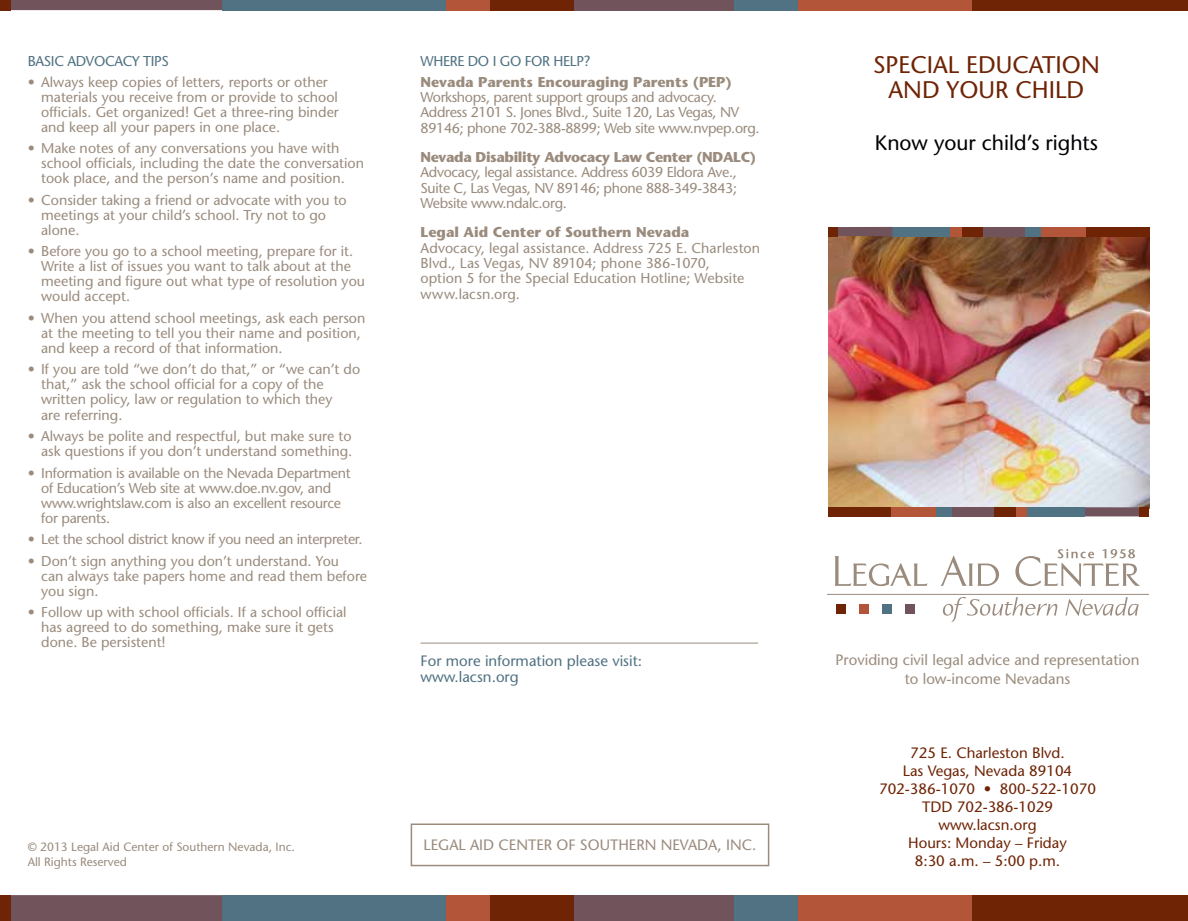
<style>
.page{position:relative;width:1188px;height:921px;background:#fff}
.page>*{position:absolute;margin:0;border:0;box-sizing:border-box;transform-origin:0 0}
.t1{font:500 24px/25.2px "Stone Sans Std";color:#6e2405;text-align:center}
.t2{font:500 21px "Stone Sans Std";color:#000104}
.t3{font:500 15px/18px "Stone Sans Std";color:#6e2405;text-align:center}
.t4{font:500 15px/19.8px "Stone Sans Std";color:#9a8b7d;text-align:center}
.t5{font:500 15px/16.5px "Stone Sans Std";color:#507282}
.t6{font:500 14.25px/15px "Stone Sans Std";color:#9a8b7d}
.t7{font:500 14.25px/15.3px "Stone Sans Std";letter-spacing:-.025em;color:#9a8b7d}
.t8{font:500 14.25px/15px "Stone Sans Std";letter-spacing:-.02em;color:#9a8b7d}
.t9{font:700 14.25px "Stone Sans Std";color:#9a8b7d}
.t10{font:700 14.25px "Stone Sans Std";letter-spacing:-.025em;color:#9a8b7d}
.t11{font:500 14.25px "Stone Sans Std";letter-spacing:-.025em;color:#507282}
.t12{font:500 12px/15px "Stone Sans Std";color:#9a8b7d}
</style>
<div class="page">
<img style="left:828px;top:236px;width:321px;height:271px">
<div style="left:971px;top:895px;width:217px;height:25px;background:#6e2405"></div>
<div style="left:797px;top:895px;width:174px;height:25px;background:#b25538"></div>
<div style="left:733px;top:895px;width:64px;height:25px;background:#507282"></div>
<div style="left:574px;top:895px;width:159px;height:25px;background:#71535c"></div>
<div style="left:489px;top:895px;width:85px;height:25px;background:#6e2405"></div>
<div style="left:445px;top:895px;width:44px;height:25px;background:#b25538"></div>
<div style="left:222px;top:895px;width:224px;height:25px;background:#507282"></div>
<div style="left:10px;top:894px;width:212px;height:26px;background:#71535c"></div>
<div style="left:0;top:894px;width:11px;height:26px;background:#6e2405"></div>
<div style="left:971px;top:0;width:217px;height:10px;background:#6e2405"></div>
<div style="left:793px;top:0;width:178px;height:10px;background:#b25538"></div>
<div style="left:733px;top:0;width:64px;height:10px;background:#507282"></div>
<div style="left:574px;top:0;width:159px;height:10px;background:#71535c"></div>
<div style="left:489px;top:0;width:85px;height:10px;background:#6e2405"></div>
<div style="left:445px;top:0;width:44px;height:10px;background:#b25538"></div>
<div style="left:222px;top:0;width:224px;height:10px;background:#507282"></div>
<div style="left:11px;top:0;width:211px;height:10px;background:#71535c"></div>
<div style="left:0;top:0;width:11px;height:10px;background:#6e2405"></div>
<div style="left:1086px;top:227px;width:63px;height:9px;background:#6e2405"></div>
<div style="left:1040px;top:227px;width:46px;height:9px;background:#b25538"></div>
<div style="left:1024px;top:227px;width:17px;height:9px;background:#507282"></div>
<div style="left:983px;top:227px;width:41px;height:9px;background:#71535c"></div>
<div style="left:961px;top:227px;width:22px;height:9px;background:#6e2405"></div>
<div style="left:950px;top:227px;width:11px;height:9px;background:#b25538"></div>
<div style="left:892px;top:227px;width:58px;height:9px;background:#507282"></div>
<div style="left:838px;top:227px;width:54px;height:9px;background:#71535c"></div>
<div style="left:828px;top:227px;width:10px;height:9px;background:#6e2405"></div>
<div style="left:828px;top:507px;width:63px;height:9px;background:#6e2405"></div>
<div style="left:891px;top:507px;width:46px;height:9px;background:#b25538"></div>
<div style="left:936px;top:507px;width:17px;height:9px;background:#507282"></div>
<div style="left:953px;top:507px;width:41px;height:9px;background:#71535c"></div>
<div style="left:994px;top:507px;width:22px;height:9px;background:#6e2405"></div>
<div style="left:1016px;top:507px;width:11px;height:9px;background:#b25538"></div>
<div style="left:1027px;top:507px;width:58px;height:9px;background:#507282"></div>
<div style="left:1085px;top:507px;width:54px;height:9px;background:#71535c"></div>
<div style="left:1139px;top:507px;width:10px;height:9px;background:#6e2405"></div>
<div style="left:411px;top:823px;width:358px;height:43px;border:2px solid #9a8b7d"></div>
<hr style="left:421px;top:642px;width:337px;height:1px;background:#9a8b7d">
<svg style="left:835px;top:556px;width:92px;height:30px"></svg>
<svg style="left:941px;top:555px;width:59px;height:30px"></svg>
<svg style="left:943px;top:597px;width:115px;height:25px"></svg>
<svg style="left:1065px;top:597px;width:74px;height:19px"></svg>
<div style="left:836px;top:604px;width:10px;height:10px;background:#6e2405"></div>
<div style="left:859px;top:604px;width:9px;height:10px;background:#b25538"></div>
<div style="left:882px;top:604px;width:9px;height:10px;background:#507282"></div>
<div style="left:905px;top:604px;width:9px;height:10px;background:#71535c"></div>
<hr style="left:827px;top:593px;width:322px;height:1px;background:#9a8b7d">
<svg style="left:1015px;top:549px;width:125px;height:37px"></svg>
<p class="t11" style="left:28px;top:53px;width:143px">BASIC ADVOCACY TIPS</p>
<p class="t6" style="left:41px;top:74px;width:299px;text-indent:-13px">• Always keep copies of letters, reports or other materials you receive from or provide to school officials. Get organized! Get a three-ring binder and keep all your papers in one place.</p>
<p class="t6" style="left:41px;top:141px;width:324px;text-indent:-13px">• Make notes of any conversations you have with school officials, including the date the conversation took place, and the person’s name and position.</p>
<p class="t6" style="left:41px;top:192px;width:307px;text-indent:-13px">• Consider taking a friend or advocate with you to meetings at your child’s school. Try not to go alone.</p>
<p class="t6" style="left:41px;top:244px;width:325px;text-indent:-13px">• Before you go to a school meeting, prepare for it.<br>Write a list of issues you want to talk about at the meeting and figure out what type of resolution you would accept.</p>
<p class="t6" style="left:41px;top:310px;width:326px;text-indent:-13px">• When you attend school meetings, ask each person at the meeting to tell you their name and position, and keep a record of that information.</p>
<p class="t6" style="left:41px;top:362px;width:320px;text-indent:-13px">• If you are told “we don’t do that,” or “we can’t do that,” ask the school official for a copy of the written policy, law or regulation to which they<br>are referring.</p>
<p class="t6" style="left:28px;top:428px;width:326px;text-align:right">• Always be polite and respectful, but make sure to ask questions if you don’t understand something.</p>
<p class="t8" style="left:41px;top:465px;width:311px;text-indent:-13px">• Information is available on the Nevada Department of Education’s Web site at www.doe.nv.gov, and www.wrightslaw.com is also an excellent resource for parents.</p>
<p class="t7" style="left:28px;top:531px;width:336px">• Let the school district know if you need an interpreter.</p>
<p class="t6" style="left:41px;top:553px;width:327px;text-indent:-13px">• Don’t sign anything you don’t understand. You<br>can always take papers home and read them before you sign.</p>
<p class="t6" style="left:41px;top:604px;width:307px;text-indent:-13px">• Follow up with school officials. If a school official has agreed to do something, make sure it gets done. Be persistent!</p>
<p class="t11" style="left:421px;top:53px;width:171px">WHERE DO I GO FOR HELP?</p>
<p class="t9" style="left:421px;top:73px;width:313px">Nevada Parents Encouraging Parents (PEP)</p>
<p class="t7" style="left:421px;top:89px;width:341px">Workshops, parent support groups and advocacy.<br>Address 2101 S. Jones Blvd., Suite 120, Las Vegas, NV<br>89146; phone 702-388-8899; Web site www.nvpep.org.</p>
<p class="t10" style="left:421px;top:148px;width:337px">Nevada Disability Advocacy Law Center (NDALC)</p>
<p class="t6" style="left:421px;top:165px;width:318px;text-align:justify">Advocacy, legal assistance. Address 6039 Eldora Ave., Suite C, Las Vegas, NV 89146; phone 888-349-3843; Website www.ndalc.org.</p>
<p class="t9" style="left:421px;top:224px;width:270px">Legal Aid Center of Southern Nevada</p>
<p class="t6" style="left:421px;top:240px;width:341px">Advocacy, legal assistance. Address 725 E. Charleston Blvd., Las Vegas, NV 89104; phone 386-1070,<br>option 5 for the Special Education Hotline; Website www.lacsn.org.</p>
<p class="t5" style="left:421px;top:652px;width:223px">For more information please visit: www.lacsn.org</p>
<p class="t12" style="left:28px;top:839px;width:269px">© 2013 Legal Aid Center of Southern Nevada, Inc.<br>All Rights Reserved</p>
<p class="t4" style="left:424px;top:835px;width:334px">LEGAL AID CENTER OF SOUTHERN NEVADA, INC.</p>
<h1 class="t1" style="left:873px;top:52px;width:228px">SPECIAL EDUCATION<br>AND YOUR CHILD</h1>
<h2 class="t2" style="left:875px;top:130px;width:225px">Know your child’s rights</h2>
<p class="t4" style="left:835px;top:649px;width:305px">Providing civil legal advice and representation to low-income Nevadans</p>
<p class="t3" style="left:879px;top:743px;width:218px">725 E. Charleston Blvd.<br>Las Vegas, Nevada 89104<br>702-386-1070 • 800-522-1070<br>TDD 702-386-1029 www.lacsn.org<br>Hours: Monday – Friday<br>8:30 a.m. – 5:00 p.m.</p>
</div>
